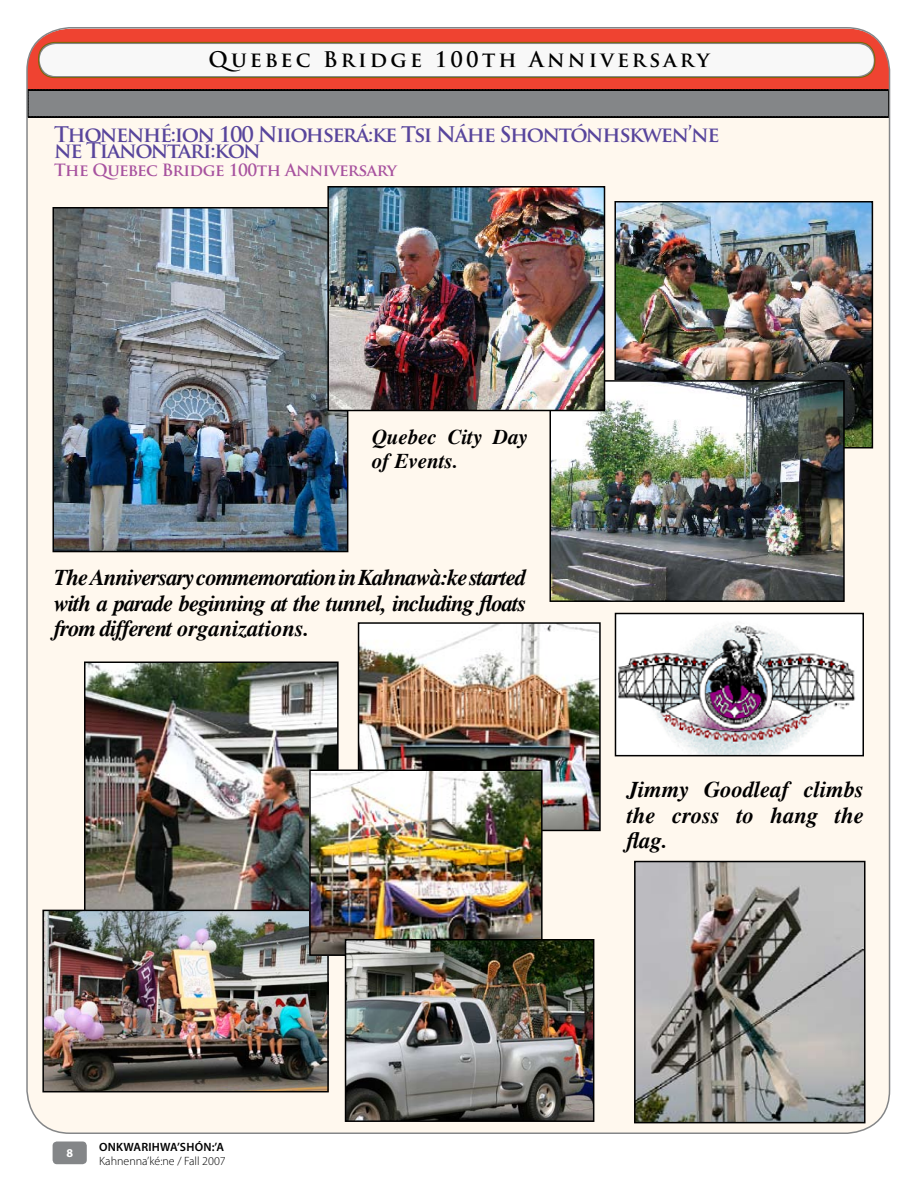
<style>
.page{position:relative;width:918px;height:1188px;background:#fff}
.page>*{position:absolute;margin:0;border:0;box-sizing:border-box;transform-origin:0 0}
.t1{font:italic 700 22.5px/25.5px "Times";color:#000;text-align:justify}
.t2{font:700 21px/16.5px "Trajan Pro";letter-spacing:-.06em;color:#58459c}
.t3{font:700 21px "Trajan Pro";letter-spacing:.15em;color:#000}
.t4{font:italic 700 21px/24px "Times";color:#000}
.t5{font:700 16.5px "Trajan Pro";letter-spacing:-.03em;color:#a7529f}
.t6{font:300 12px "Myriad Pro";color:#000}
.t7{font:600 12px "Myriad Pro";letter-spacing:.02em;color:#000}
</style>
<div class="page">
<div style="left:53px;top:1142px;width:34px;height:22px;background:#848688;border-radius:4px"></div>
<img style="left:26px;top:27px;width:865px;height:1107px">
<p class="t3" style="left:208px;top:46px;width:503px">Quebec Bridge 100th Anniversary</p>
<p class="t2" style="left:54px;top:126px;width:667px">Thonenhé:ion 100 Niiohserá:ke Tsi Náhe Shontónhskwen’ne ne Tianontarí:kon</p>
<p class="t5" style="left:54px;top:160px;width:345px">The Quebec Bridge 100th Anniversary</p>
<p class="t4" style="left:372px;top:425px;width:158px">Quebec City Day of Events.</p>
<p class="t1" style="left:54px;top:565px;width:474px">The Anniversary commemoration in Kahnawà:ke started with a parade beginning at the tunnel, including floats from different organizations.</p>
<p class="t1" style="left:627px;top:778px;width:239px">Jimmy Goodleaf climbs the cross to hang the flag.</p>
<p class="t7" style="left:99px;top:1139px;width:126px">ONKWARIHWA’SHÓN:’A</p>
<p class="t6" style="left:99px;top:1154px;width:128px">Kahnenna’ké:ne / Fall 2007</p>
</div>
